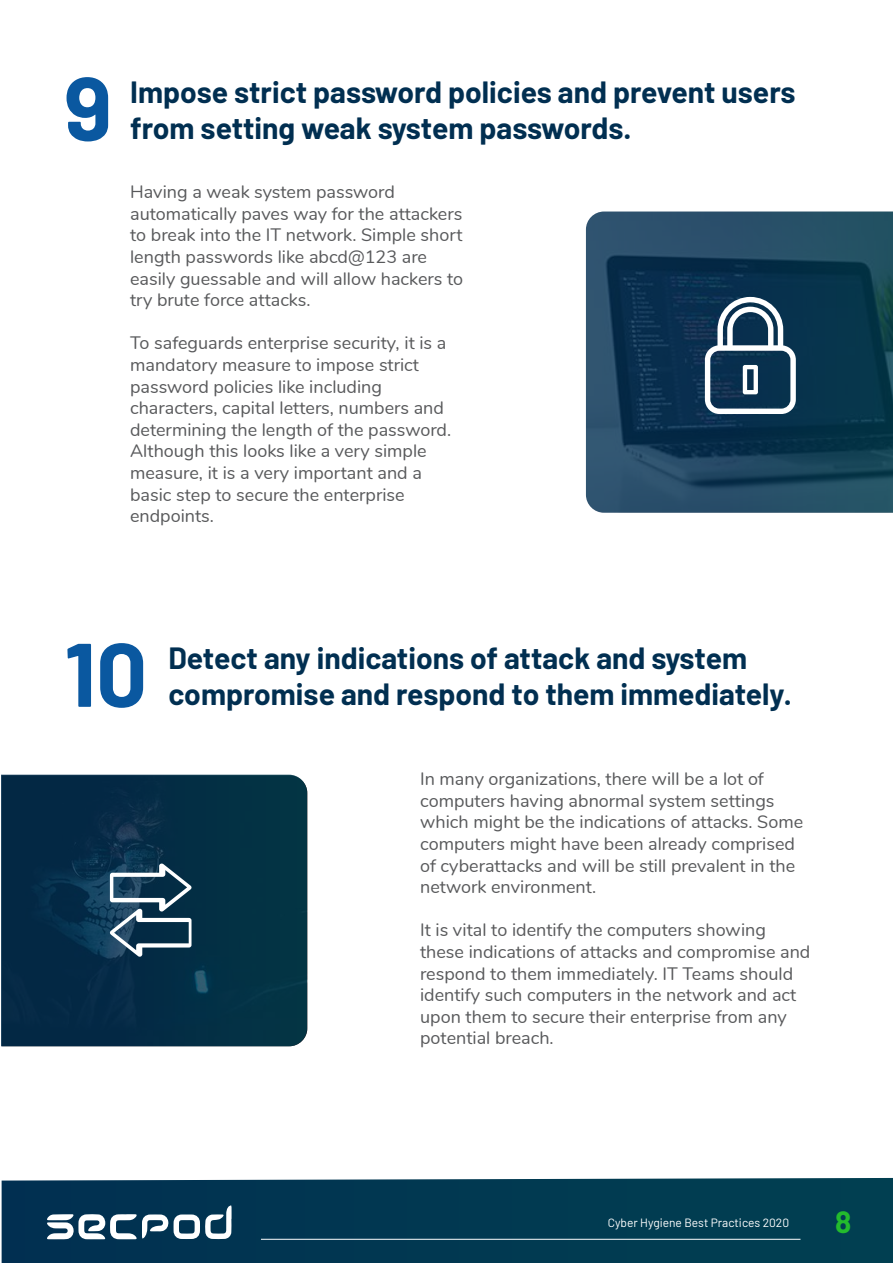
<style>
.page{position:relative;width:893px;height:1263px;background:#fff}
.page>*{position:absolute;margin:0;border:0;box-sizing:border-box;transform-origin:0 0}
.t1{font:700 90px "Barlow";color:#0a58a0}
.t2{font:700 30px "Barlow";color:#012f51}
.t3{font:700 30px "Barlow";color:#23bb2d}
.t4{font:18px/21.6px "Nunito";color:#58595b}
.t5{font:12px "Barlow";color:#fff}
</style>
<div class="page">
<svg style="left:2px;top:1178px;width:891px;height:85px;background:#053c54"></svg>
<svg style="left:47px;top:1205px;width:185px;height:34px"></svg>
<hr style="left:261px;top:1239px;width:539px;height:1px;background:#fff">
<svg style="left:586px;top:212px;width:307px;height:301px;background:#173f59"></svg>
<svg style="left:2px;top:775px;width:305px;height:271px;background:#042e46"></svg>
<svg style="left:110px;top:863px;width:82px;height:94px"></svg>
<svg style="left:705px;top:297px;width:91px;height:117px"></svg>
<h1 class="t1" style="left:64px;top:42px;width:49px">9</h1>
<h2 class="t2" style="left:130px;top:70px;width:667px">Impose strict password policies and prevent users</h2>
<h2 class="t2" style="left:130px;top:106px;width:503px">from setting weak system passwords.</h2>
<p class="t4" style="left:130px;top:180px;width:335px">Having a weak system password automatically paves way for the attackers to break into the IT network. Simple short length passwords like abcd@123 are easily guessable and will allow hackers to try brute force attacks.</p>
<p class="t4" style="left:130px;top:331px;width:323px">To safeguards enterprise security, it is a mandatory measure to impose strict password policies like including characters, capital letters, numbers and determining the length of the password.<br>Although this looks like a very simple measure, it is a very important and a basic step to secure the enterprise endpoints.</p>
<h1 class="t1" style="left:64px;top:608px;width:85px">10</h1>
<h2 class="t2" style="left:168px;top:636px;width:580px">Detect any indications of attack and system</h2>
<h2 class="t2" style="left:168px;top:672px;width:625px">compromise and respond to them immediately.</h2>
<p class="t4" style="left:420px;top:767px;width:385px">In many organizations, there will be a lot of computers having abnormal system settings which might be the indications of attacks. Some computers might have been already comprised of cyberattacks and will be still prevalent in the network environment.</p>
<p class="t4" style="left:420px;top:918px;width:392px">It is vital to identify the computers showing these indications of attacks and compromise and respond to them immediately. IT Teams should identify such computers in the network and act upon them to secure their enterprise from any potential breach.</p>
<p class="t5" style="left:608px;top:1214px;width:183px">Cyber Hygiene Best Practices 2020</p>
<h2 class="t3" style="left:835px;top:1199px;width:18px">8</h2>
</div>
